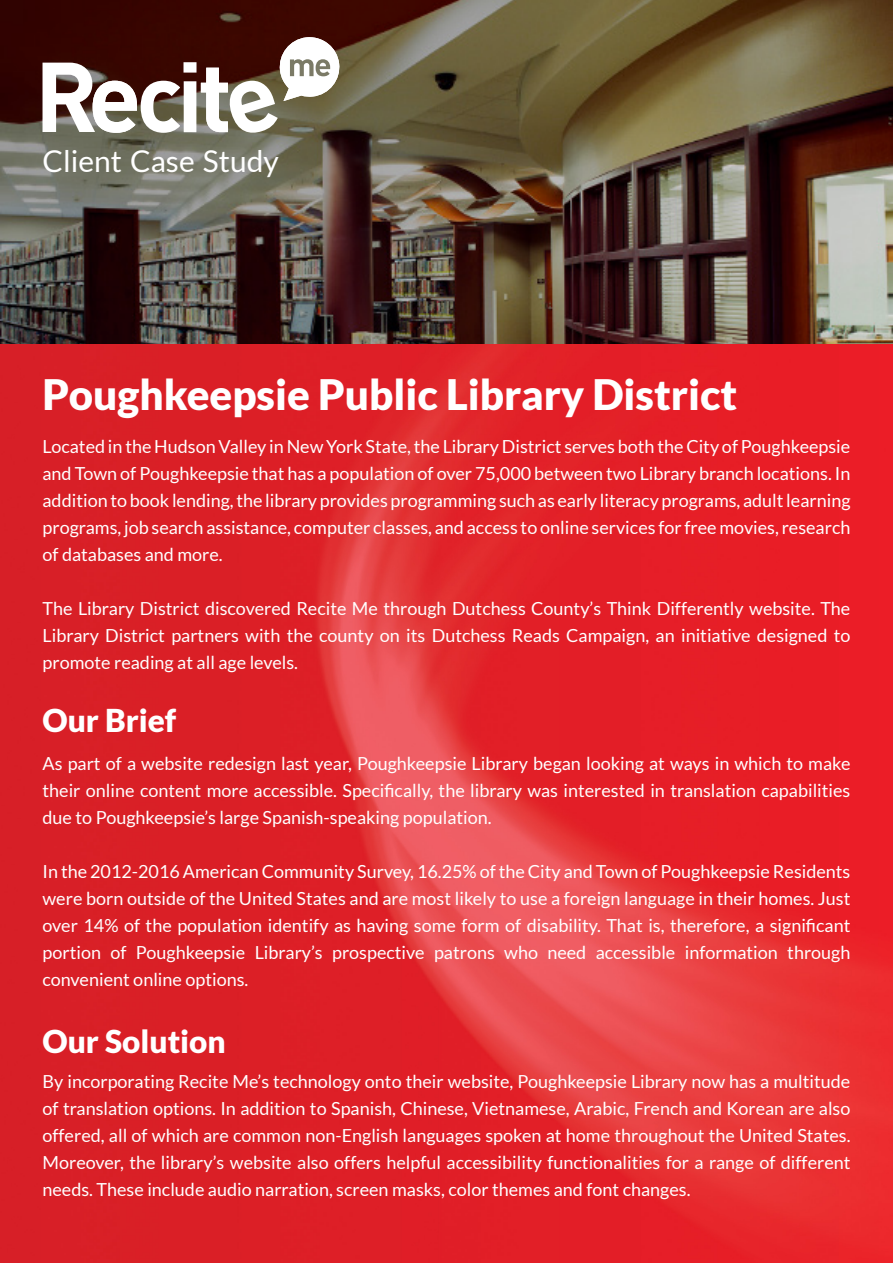
<style>
.page{position:relative;width:893px;height:1263px;background:#fff}
.page>*{position:absolute;margin:0;border:0;box-sizing:border-box;transform-origin:0 0}
.t1{font:900 42px "Lato";color:#fff}
.t2{font:900 31.5px "Lato";color:#fff}
.t3{font:30px "Lato";color:#fff}
.t4{font:18px/27px "Lato";color:#fff;text-align:justify}
</style>
<div class="page">
<img style="left:0;top:0;width:893px;height:345px">
<img style="left:0;top:345px;width:893px;height:918px">
<svg style="left:43px;top:35px;width:298px;height:100px"></svg>
<p class="t3" style="left:43px;top:144px;width:238px">Client Case Study</p>
<p class="t1" style="left:43px;top:370px;width:696px">Poughkeepsie Public Library District</p>
<p class="t4" style="left:43px;top:433px;width:809px">Located in the Hudson Valley in New York State, the Library District serves both the City of Poughkeepsie and Town of Poughkeepsie that has a population of over 75,000 between two Library branch locations. In addition to book lending, the library provides programming such as early literacy programs, adult learning programs, job search assistance, computer classes, and access to online services for free movies, research of databases and more.</p>
<p class="t4" style="left:43px;top:595px;width:809px">The Library District discovered Recite Me through Dutchess County’s Think Differently website. The Library District partners with the county on its Dutchess Reads Campaign, an initiative designed to promote reading at all age levels.</p>
<p class="t2" style="left:43px;top:702px;width:135px">Our Brief</p>
<p class="t4" style="left:43px;top:750px;width:809px">As part of a website redesign last year, Poughkeepsie Library began looking at ways in which to make their online content more accessible. Specifically, the library was interested in translation capabilities due to Poughkeepsie’s large Spanish-speaking population.</p>
<p class="t4" style="left:43px;top:858px;width:809px">In the 2012-2016 American Community Survey, 16.25% of the City and Town of Poughkeepsie Residents were born outside of the United States and are most likely to use a foreign language in their homes. Just over 14% of the population identify as having some form of disability. That is, therefore, a significant portion of Poughkeepsie Library’s prospective patrons who need accessible information through convenient online options.</p>
<p class="t2" style="left:43px;top:1023px;width:185px">Our Solution</p>
<p class="t4" style="left:43px;top:1068px;width:809px">By incorporating Recite Me’s technology onto their website, Poughkeepsie Library now has a multitude of translation options. In addition to Spanish, Chinese, Vietnamese, Arabic, French and Korean are also offered, all of which are common non-English languages spoken at home throughout the United States.<br>Moreover, the library’s website also offers helpful accessibility functionalities for a range of different needs. These include audio narration, screen masks, color themes and font changes.</p>
</div>
